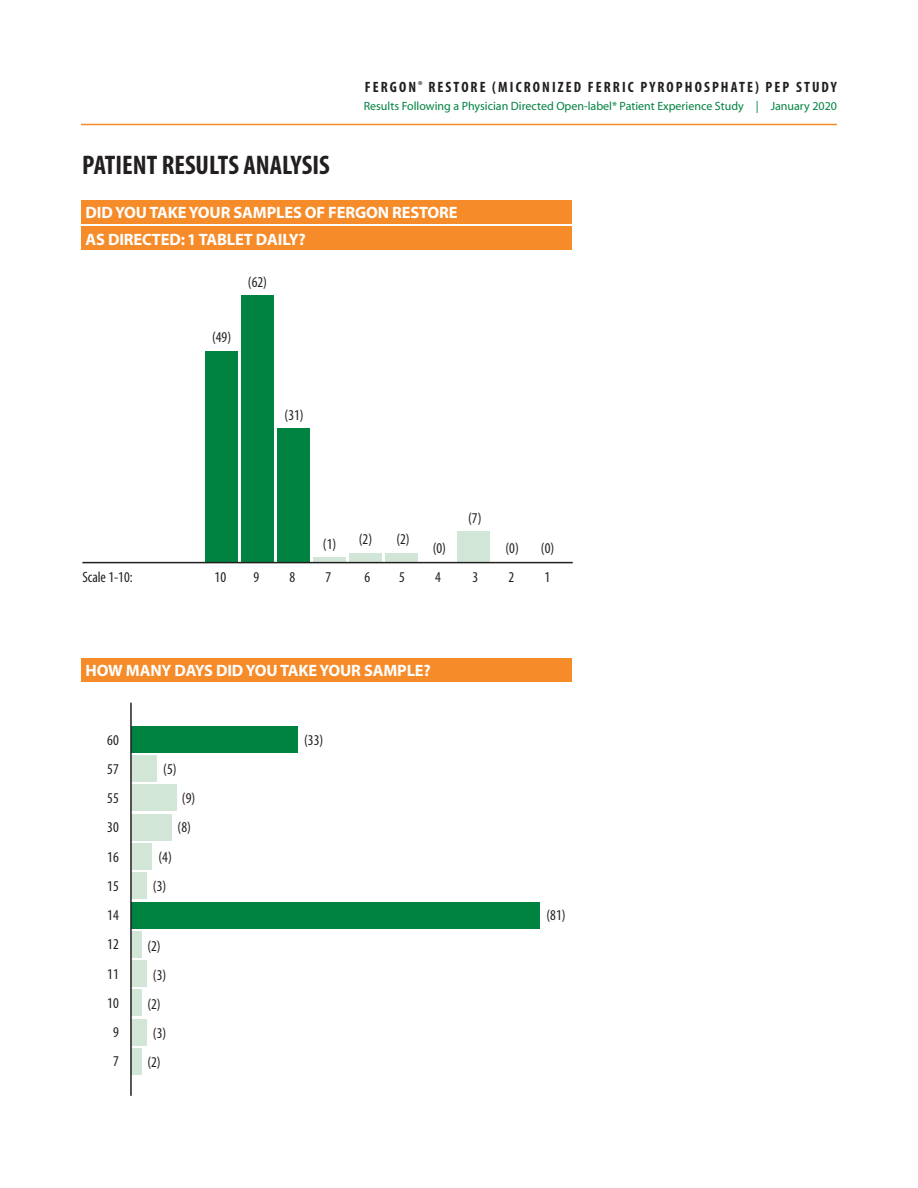
<style>
.page{position:relative;width:918px;height:1188px;background:#fff}
.page>*{position:absolute;margin:0;border:0;box-sizing:border-box;transform-origin:0 0}
.t1{font:700 condensed 27px "Myriad";color:#231f20}
.chart_header{font:700 16.5px "Myriad";letter-spacing:-.01em;color:#fff}
.Chart_text{font:condensed 15px "Myriad";color:#231f20}
.t2{font:700 condensed 15px "Myriad";letter-spacing:.14em;color:#231f20}
.t3{font:12px "Myriad";color:#008240}
</style>
<div class="page">
<div style="left:81px;top:200px;width:491px;height:24px;background:#f68b29"></div>
<div style="left:81px;top:227px;width:491px;height:23px;background:#f68b29"></div>
<hr style="left:81px;top:124px;width:756px;height:1px;background:#f68b29">
<div style="left:457px;top:532px;width:32px;height:30px;background:#d1e6d6"></div>
<div style="left:385px;top:553px;width:33px;height:9px;background:#d1e6d6"></div>
<div style="left:349px;top:553px;width:33px;height:9px;background:#d1e6d6"></div>
<svg style="left:313px;top:558px;width:33px;height:4px"></svg>
<div style="left:278px;top:429px;width:32px;height:133px;background:#008240"></div>
<div style="left:242px;top:295px;width:32px;height:267px;background:#008240"></div>
<div style="left:206px;top:351px;width:32px;height:211px;background:#008240"></div>
<hr style="left:82px;top:562px;width:491px;height:1px;background:#231f20">
<div style="left:131px;top:1048px;width:10px;height:27px;background:#d1e6d6"></div>
<div style="left:131px;top:1019px;width:15px;height:26px;background:#d1e6d6"></div>
<div style="left:131px;top:990px;width:10px;height:26px;background:#d1e6d6"></div>
<div style="left:131px;top:960px;width:15px;height:27px;background:#d1e6d6"></div>
<div style="left:131px;top:931px;width:10px;height:27px;background:#d1e6d6"></div>
<div style="left:131px;top:902px;width:409px;height:26px;background:#008240"></div>
<div style="left:131px;top:873px;width:15px;height:26px;background:#d1e6d6"></div>
<div style="left:131px;top:843px;width:20px;height:27px;background:#d1e6d6"></div>
<div style="left:131px;top:814px;width:40px;height:26px;background:#d1e6d6"></div>
<div style="left:131px;top:785px;width:45px;height:26px;background:#d1e6d6"></div>
<div style="left:131px;top:755px;width:25px;height:27px;background:#d1e6d6"></div>
<div style="left:131px;top:726px;width:167px;height:26px;background:#008240"></div>
<hr style="left:130px;top:703px;width:2px;height:393px;background:#231f20">
<div style="left:81px;top:658px;width:491px;height:23px;background:#f68b29"></div>
<p class="t1" style="left:82px;top:151px;width:249px">PATIENT RESULTS ANALYSIS</p>
<p class="t2" style="left:365px;top:80px;width:474px">FERGON<sup>®</sup> RESTORE (MICRONIZED FERRIC PYROPHOSPHATE) PEP STUDY</p>
<p class="t3" style="left:364px;top:100px;width:475px">Results Following a Physician Directed Open-label* Patient Experience Study | January 2020</p>
<p class="chart_header" style="left:86px;top:204px;width:374px">DID YOU TAKE YOUR SAMPLES OF FERGON RESTORE</p>
<p class="chart_header" style="left:86px;top:231px;width:222px">AS DIRECTED: 1 TABLET DAILY?</p>
<p class="Chart_text" style="left:212px;top:330px;width:21px">(49)</p>
<p class="Chart_text" style="left:248px;top:274px;width:21px">(62)</p>
<p class="Chart_text" style="left:285px;top:408px;width:21px">(31)</p>
<p class="Chart_text" style="left:323px;top:536px;width:15px">(1)</p>
<p class="Chart_text" style="left:359px;top:532px;width:15px">(2)</p>
<p class="Chart_text" style="left:396px;top:532px;width:15px">(2)</p>
<p class="Chart_text" style="left:468px;top:511px;width:15px">(7)</p>
<p class="Chart_text" style="left:433px;top:541px;width:15px">(0)</p>
<p class="Chart_text" style="left:505px;top:541px;width:15px">(0)</p>
<p class="Chart_text" style="left:541px;top:541px;width:15px">(0)</p>
<p class="Chart_text" style="left:82px;top:570px;width:52px">Scale 1-10:</p>
<p class="Chart_text" style="left:215px;top:570px;width:13px">10</p>
<p class="Chart_text" style="left:254px;top:570px;width:7px">9</p>
<p class="Chart_text" style="left:290px;top:570px;width:7px">8</p>
<p class="Chart_text" style="left:326px;top:570px;width:7px">7</p>
<p class="Chart_text" style="left:365px;top:570px;width:7px">6</p>
<p class="Chart_text" style="left:399px;top:570px;width:7px">5</p>
<p class="Chart_text" style="left:435px;top:570px;width:7px">4</p>
<p class="Chart_text" style="left:473px;top:570px;width:7px">3</p>
<p class="Chart_text" style="left:509px;top:570px;width:7px">2</p>
<p class="Chart_text" style="left:545px;top:570px;width:7px">1</p>
<p class="chart_header" style="left:86px;top:662px;width:347px">HOW MANY DAYS DID YOU TAKE YOUR SAMPLE?</p>
<p class="Chart_text" style="left:107px;top:732px;width:13px">60</p>
<p class="Chart_text" style="left:107px;top:762px;width:13px">57</p>
<p class="Chart_text" style="left:107px;top:791px;width:13px">55</p>
<p class="Chart_text" style="left:107px;top:820px;width:13px">30</p>
<p class="Chart_text" style="left:107px;top:849px;width:13px">16</p>
<p class="Chart_text" style="left:107px;top:879px;width:13px">15</p>
<p class="Chart_text" style="left:107px;top:908px;width:13px">14</p>
<p class="Chart_text" style="left:107px;top:937px;width:13px">12</p>
<p class="Chart_text" style="left:107px;top:966px;width:13px">11</p>
<p class="Chart_text" style="left:107px;top:996px;width:13px">10</p>
<p class="Chart_text" style="left:113px;top:1025px;width:7px">9</p>
<p class="Chart_text" style="left:113px;top:1054px;width:7px">7</p>
<p class="Chart_text" style="left:163px;top:762px;width:15px">(5)</p>
<p class="Chart_text" style="left:182px;top:791px;width:15px">(9)</p>
<p class="Chart_text" style="left:178px;top:820px;width:15px">(8)</p>
<p class="Chart_text" style="left:159px;top:849px;width:15px">(4)</p>
<p class="Chart_text" style="left:153px;top:878px;width:15px">(3)</p>
<p class="Chart_text" style="left:147px;top:938px;width:15px">(2)</p>
<p class="Chart_text" style="left:153px;top:967px;width:15px">(3)</p>
<p class="Chart_text" style="left:147px;top:997px;width:15px">(2)</p>
<p class="Chart_text" style="left:153px;top:1026px;width:15px">(3)</p>
<p class="Chart_text" style="left:147px;top:1055px;width:15px">(2)</p>
<p class="Chart_text" style="left:304px;top:732px;width:21px">(33)</p>
<p class="Chart_text" style="left:546px;top:908px;width:21px">(81)</p>
</div>
